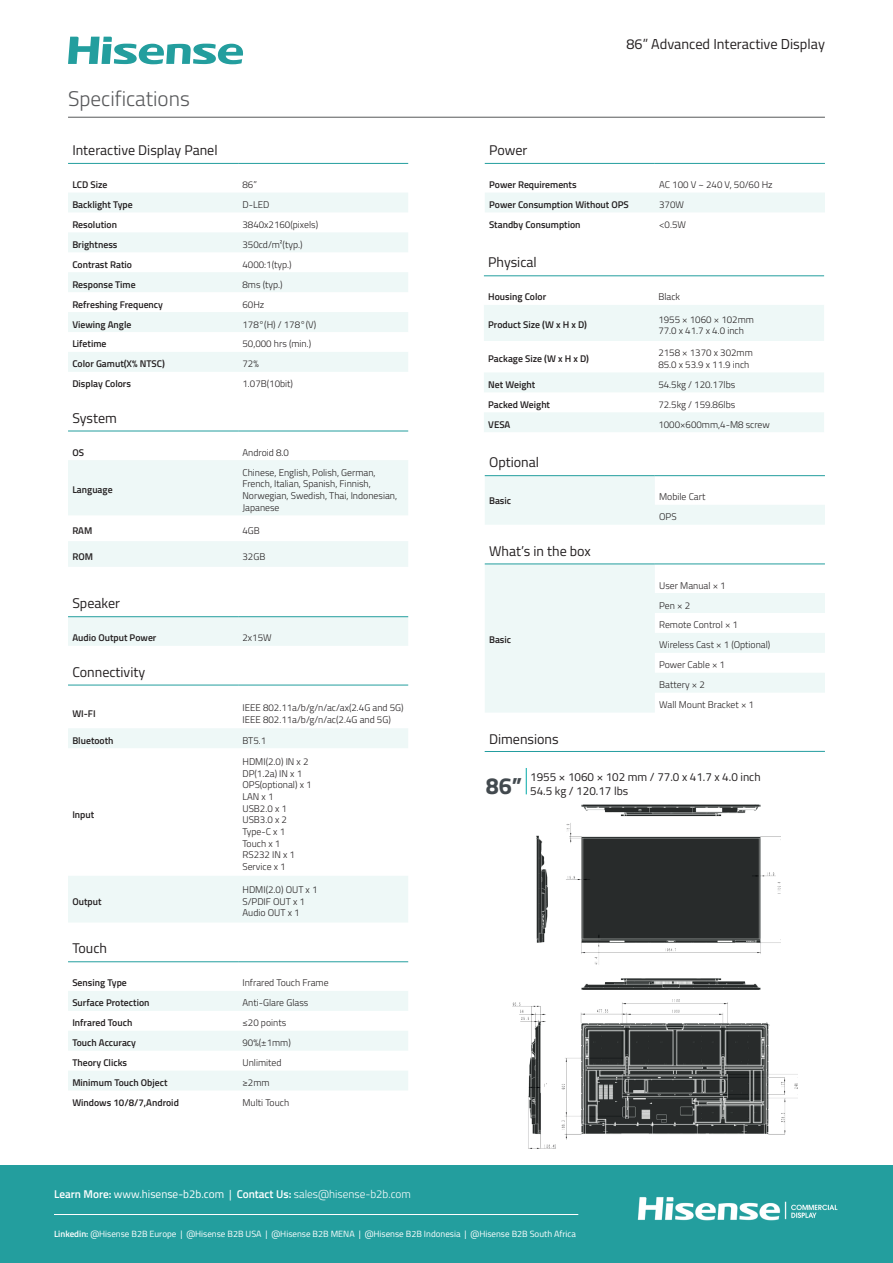
<style>
.page{position:relative;width:893px;height:1263px;background:#fff}
.page>*{position:absolute;margin:0;border:0;box-sizing:border-box;transform-origin:0 0}
.t1{font:700 23.25px "Titillium Web";color:#42494e}
.t2{font:300 21.15px "Titillium Web";color:#57585a}
.t3{font:14.4px "Titillium Web";color:#231f20}
.t4{font:14.1px "Titillium Web";color:#231f20}
.t5{font:11.7px/14px "Titillium Web";color:#231f20}
.t6{font:300 11.25px "Titillium Web";color:#fff}
.t7{font:300 9.75px/11.7px "Titillium Web";color:#231f20}
.t8{font:600 9.75px "Titillium Web";color:#231f20}
.t9{font:9px "Titillium Web";color:#fff}
.s1{font-weight:600}
.s2{font-weight:400}
</style>
<div class="page">
<svg style="left:68px;top:193px;width:340px;height:179px;fill:#eef8f7"></svg>
<hr style="left:68px;top:163px;width:170px;height:1px;background:#239e9e">
<hr style="left:238px;top:163px;width:170px;height:1px;background:#239e9e">
<svg style="left:68px;top:728px;width:340px;height:194px"></svg>
<hr style="left:68px;top:685px;width:170px;height:1px;background:#239e9e">
<hr style="left:238px;top:685px;width:170px;height:1px;background:#239e9e">
<div style="left:68px;top:617px;width:340px;height:29px;background:#eef8f7"></div>
<hr style="left:68px;top:616px;width:170px;height:1px;background:#239e9e">
<hr style="left:238px;top:616px;width:170px;height:1px;background:#239e9e">
<div style="left:485px;top:193px;width:340px;height:19px;background:#eef8f7"></div>
<hr style="left:485px;top:163px;width:170px;height:1px;background:#239e9e">
<hr style="left:655px;top:163px;width:170px;height:1px;background:#239e9e">
<svg style="left:484px;top:305px;width:340px;height:127px"></svg>
<hr style="left:484px;top:276px;width:170px;height:1px;background:#239e9e">
<hr style="left:654px;top:276px;width:170px;height:1px;background:#239e9e">
<hr style="left:68px;top:117px;width:757px;height:1px;background:#57585a">
<svg style="left:485px;top:565px;width:340px;height:148px;fill:#eef8f7"></svg>
<hr style="left:485px;top:564px;width:170px;height:1px;background:#239e9e">
<hr style="left:655px;top:564px;width:170px;height:1px;background:#239e9e">
<svg style="left:485px;top:476px;width:340px;height:49px"></svg>
<hr style="left:485px;top:475px;width:170px;height:1px;background:#239e9e">
<hr style="left:655px;top:475px;width:170px;height:1px;background:#239e9e">
<svg style="left:68px;top:37px;width:176px;height:27px"></svg>
<svg style="left:68px;top:991px;width:340px;height:99px"></svg>
<hr style="left:68px;top:961px;width:170px;height:1px;background:#239e9e">
<hr style="left:238px;top:961px;width:170px;height:1px;background:#239e9e">
<svg style="left:68px;top:460px;width:340px;height:107px"></svg>
<hr style="left:68px;top:431px;width:170px;height:1px;background:#239e9e">
<hr style="left:238px;top:431px;width:170px;height:1px;background:#239e9e">
<hr style="left:485px;top:751px;width:340px;height:1px;background:#239d9f">
<svg style="left:526px;top:768px;width:1px;height:26px"></svg>
<img style="left:537px;top:805px;width:244px;height:184px">
<img style="left:512px;top:1000px;width:286px;height:149px">
<div style="left:0;top:1165px;width:893px;height:98px;background:#239e9e"></div>
<img style="left:638px;top:1197px;width:200px;height:23px">
<hr style="left:54px;top:1214px;width:524px;height:1px;background:#fff">
<h2 class="t2" style="left:68px;top:83px;width:123px">Specifications</h2>
<h3 class="t4" style="left:72px;top:140px;width:147px">Interactive Display Panel</h3>
<p class="t8" style="left:72px;top:177px;width:37px">LCD Size</p>
<p class="t7" style="left:242px;top:178px;width:16px">86”</p>
<p class="t8" style="left:72px;top:197px;width:62px">Backlight Type</p>
<p class="t7" style="left:242px;top:198px;width:28px">D-LED</p>
<p class="t8" style="left:72px;top:217px;width:46px">Resolution</p>
<p class="t7" style="left:242px;top:218px;width:77px">3840x2160(pixels)</p>
<p class="t8" style="left:72px;top:237px;width:47px">Brightness</p>
<p class="t7" style="left:242px;top:238px;width:62px">350cd/m²(typ.)</p>
<p class="t8" style="left:72px;top:257px;width:61px">Contrast Ratio</p>
<p class="t7" style="left:242px;top:258px;width:51px">4000:1(typ.)</p>
<p class="t8" style="left:72px;top:277px;width:65px">Response Time</p>
<p class="t7" style="left:242px;top:278px;width:42px">8ms (typ.)</p>
<p class="t8" style="left:72px;top:297px;width:92px">Refreshing Frequency</p>
<p class="t7" style="left:242px;top:298px;width:23px">60Hz</p>
<p class="t8" style="left:72px;top:317px;width:61px">Viewing Angle</p>
<p class="t7" style="left:242px;top:318px;width:75px">178°(H) / 178°(V)</p>
<p class="t8" style="left:72px;top:337px;width:36px">Lifetime</p>
<p class="t7" style="left:242px;top:338px;width:70px">50,000 hrs (min.)</p>
<p class="t8" style="left:72px;top:357px;width:94px">Color Gamut(X% NTSC)</p>
<p class="t7" style="left:242px;top:358px;width:18px">72%</p>
<p class="t8" style="left:72px;top:377px;width:60px">Display Colors</p>
<p class="t7" style="left:242px;top:378px;width:52px">1.07B(10bit)</p>
<h3 class="t4" style="left:72px;top:407px;width:46px">System</h3>
<p class="t8" style="left:72px;top:445px;width:13px">OS</p>
<p class="t7" style="left:242px;top:446px;width:48px">Android 8.0</p>
<p class="t8" style="left:72px;top:482px;width:42px">Language</p>
<p class="t7" style="left:242px;top:466px;width:156px">Chinese, English, Polish, German,<br>French, Italian, Spanish, Finnish,<br>Norwegian, Swedish, Thai, Indonesian,<br>Japanese</p>
<p class="t8" style="left:72px;top:523px;width:22px">RAM</p>
<p class="t7" style="left:242px;top:524px;width:19px">4GB</p>
<p class="t8" style="left:72px;top:549px;width:22px">ROM</p>
<p class="t7" style="left:242px;top:550px;width:24px">32GB</p>
<h3 class="t4" style="left:72px;top:593px;width:49px">Speaker</h3>
<p class="t8" style="left:72px;top:631px;width:86px">Audio Output Power</p>
<p class="t7" style="left:242px;top:632px;width:31px">2x15W</p>
<h3 class="t4" style="left:72px;top:661px;width:74px">Connectivity</h3>
<p class="t8" style="left:72px;top:706px;width:25px">WI-FI</p>
<p class="t7" style="left:242px;top:701px;width:163px">IEEE 802.11a/b/g/n/ac/ax(2.4G and 5G)<br>IEEE 802.11a/b/g/n/ac(2.4G and 5G)</p>
<p class="t8" style="left:72px;top:733px;width:43px">Bluetooth</p>
<p class="t7" style="left:242px;top:734px;width:25px">BT5.1</p>
<p class="t8" style="left:72px;top:807px;width:23px">Input</p>
<p class="t8" style="left:72px;top:894px;width:31px">Output</p>
<p class="t7" style="left:242px;top:755px;width:71px">HDMI(2.0) IN x 2<br>DP(1.2a) IN x 1<br>OPS(optional) x 1<br>LAN x 1<br>USB2.0 x 1<br>USB3.0 x 2<br>Type-C x 1<br>Touch x 1<br>RS232 IN x 1<br>Service x 1</p>
<p class="t7" style="left:242px;top:883px;width:77px">HDMI(2.0) OUT x 1<br>S/PDIF OUT x 1<br>Audio OUT x 1</p>
<h3 class="t4" style="left:72px;top:938px;width:36px">Touch</h3>
<p class="t8" style="left:72px;top:976px;width:56px">Sensing Type</p>
<p class="t7" style="left:242px;top:977px;width:88px">Infrared Touch Frame</p>
<p class="t8" style="left:72px;top:996px;width:79px">Surface Protection</p>
<p class="t7" style="left:242px;top:997px;width:67px">Anti-Glare Glass</p>
<p class="t8" style="left:72px;top:1015px;width:61px">Infrared Touch</p>
<p class="t7" style="left:242px;top:1016px;width:45px">≤20 points</p>
<p class="t8" style="left:72px;top:1035px;width:65px">Touch Accuracy</p>
<p class="t7" style="left:242px;top:1036px;width:50px">90%(±1mm)</p>
<p class="t8" style="left:72px;top:1055px;width:56px">Theory Clicks</p>
<p class="t7" style="left:242px;top:1056px;width:41px">Unlimited</p>
<p class="t8" style="left:72px;top:1075px;width:97px">Minimum Touch Object</p>
<p class="t7" style="left:242px;top:1076px;width:29px">≥2mm</p>
<p class="t8" style="left:72px;top:1095px;width:108px">Windows 10/8/7,Android</p>
<p class="t7" style="left:242px;top:1096px;width:48px">Multi Touch</p>
<h3 class="t3" style="left:627px;top:34px;width:200px">86” Advanced Interactive Display</h3>
<h3 class="t4" style="left:489px;top:140px;width:40px">Power</h3>
<p class="t8" style="left:489px;top:177px;width:89px">Power Requirements</p>
<p class="t7" style="left:659px;top:178px;width:115px">AC 100 V ~ 240 V, 50/60 Hz</p>
<p class="t8" style="left:489px;top:197px;width:141px">Power Consumption Without OPS</p>
<p class="t7" style="left:659px;top:198px;width:26px">370W</p>
<p class="t8" style="left:489px;top:217px;width:93px">Standby Consumption</p>
<p class="t7" style="left:659px;top:218px;width:28px">&lt;0.5W</p>
<h3 class="t4" style="left:488px;top:252px;width:50px">Physical</h3>
<p class="t8" style="left:488px;top:290px;width:59px">Housing Color</p>
<p class="t7" style="left:658px;top:291px;width:23px">Black</p>
<p class="t8" style="left:488px;top:318px;width:100px">Product Size (W x H x D)</p>
<p class="t7" style="left:658px;top:313px;width:97px">1955 × 1060 × 102mm<br>77.0 x 41.7 x 4.0 inch</p>
<p class="t8" style="left:488px;top:351px;width:102px">Package Size (W x H x D)</p>
<p class="t7" style="left:658px;top:347px;width:96px">2158 × 1370 x 302mm<br>85.0 x 53.9 x 11.9 inch</p>
<p class="t8" style="left:488px;top:377px;width:49px">Net Weight</p>
<p class="t7" style="left:658px;top:378px;width:78px">54.5kg / 120.17lbs</p>
<p class="t8" style="left:488px;top:397px;width:63px">Packed Weight</p>
<p class="t7" style="left:658px;top:398px;width:78px">72.5kg / 159.86lbs</p>
<p class="t8" style="left:488px;top:417px;width:24px">VESA</p>
<p class="t7" style="left:658px;top:418px;width:113px">1000×600mm,4-M8 screw</p>
<h3 class="t4" style="left:489px;top:452px;width:51px">Optional</h3>
<p class="t8" style="left:489px;top:494px;width:24px">Basic</p>
<p class="t7" style="left:659px;top:486px;width:48px;line-height:20px">Mobile Cart<br>OPS</p>
<h3 class="t4" style="left:489px;top:540px;width:103px">What’s in the box</h3>
<p class="t8" style="left:489px;top:632px;width:24px">Basic</p>
<p class="t7" style="left:659px;top:575px;width:113px;line-height:20px">User Manual × 1<br>Pen × 2<br>Remote Control × 1<br>Wireless Cast × 1 (Optional)<br>Power Cable × 1<br>Battery × 2<br>Wall Mount Bracket × 1</p>
<h3 class="t4" style="left:489px;top:729px;width:71px">Dimensions</h3>
<h1 class="t1" style="left:486px;top:768px;width:38px">86”</h1>
<p class="t5" style="left:530px;top:769px;width:232px">1955 × 1060 × 102 mm / 77.0 x 41.7 x 4.0 inch<br>54.5 kg / 120.17 lbs</p>
<p class="t6" style="left:54px;top:1186px;width:358px"><span class="s1">Learn More:</span> <span class="s2">www.hisense-b2b.com |</span> <span class="s1">Contact Us:</span> sales@hisense-b2b.com</p>
<p class="t9" style="left:54px;top:1227px;width:523px"><span class="s1">Linkedin:</span> @Hisense B2B Europe | @Hisense B2B USA | @Hisense B2B MENA | @Hisense B2B Indonesia | @Hisense B2B South Africa</p>
</div>
